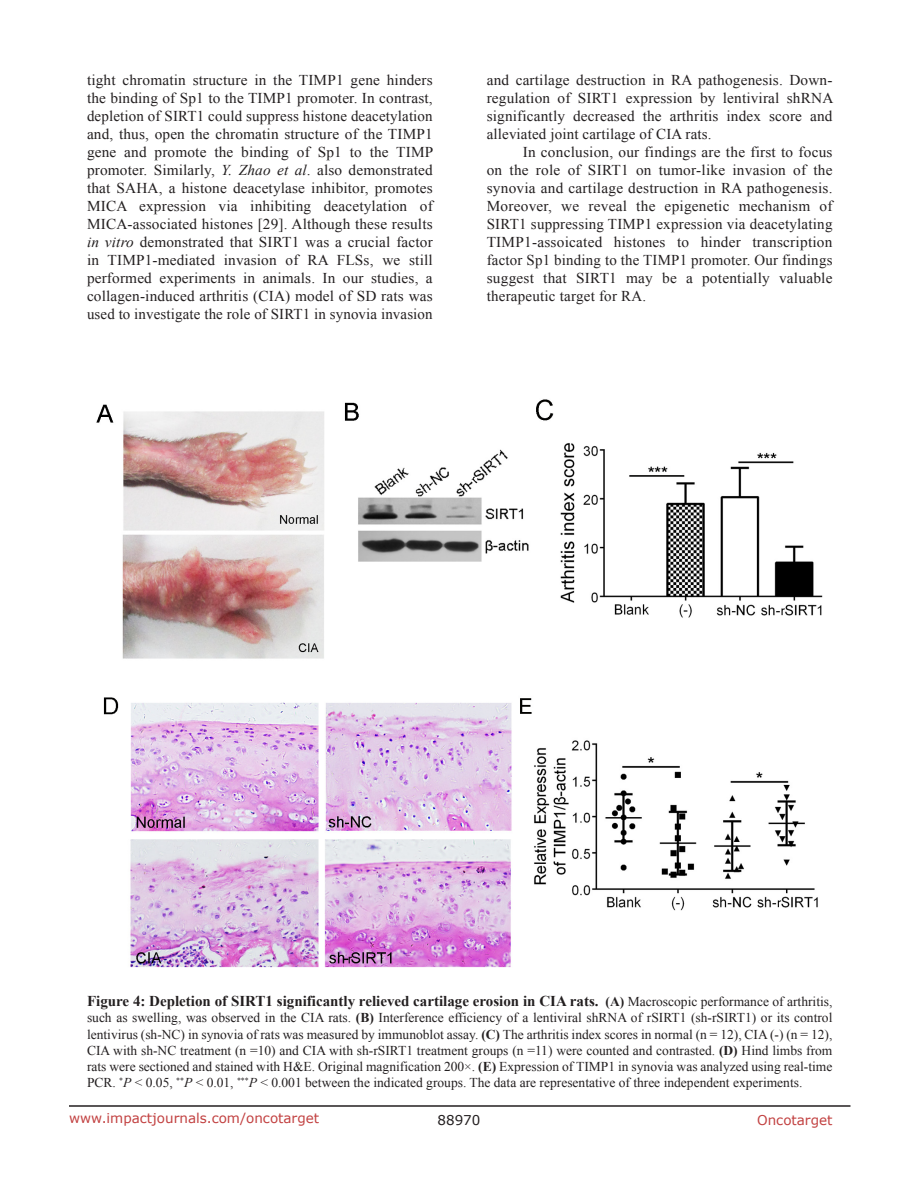
<style>
.page{position:relative;width:918px;height:1188px;background:#fff}
.page>*{position:absolute;margin:0;border:0;box-sizing:border-box;transform-origin:0 0}
.BodyText{font:15px/18px "Times New Roman";letter-spacing:.01em;color:#231f20;text-align:justify}
.figuretext{font:700 15px "Times New Roman";color:#231f20}
.figuretext-2{font:13.5px/16.2px "Times New Roman";color:#231f20;text-align:justify}
.t1{font:13.5px "Verdana";color:#c24141}
.t2{font:13.5px "Verdana";color:#231f20}
.s1{font-style:italic}
.s2{font-size:13.5px}
.s3{font-weight:400;font-size:13.5px}
.s4{font-weight:700}
</style>
<div class="page">
<hr style="left:69px;top:1105px;width:781px;height:2px;background:#231f20">
<img style="left:96px;top:399px;width:727px;height:569px">
<p class="BodyText" style="left:87px;top:71px;width:348px">tight chromatin structure in the TIMP1 gene hinders the binding of Sp1 to the TIMP1 promoter. In contrast, depletion of SIRT1 could suppress histone deacetylation and, thus, open the chromatin structure of the TIMP1 gene and promote the binding of Sp1 to the TIMP promoter. Similarly, <span class="s1">Y. Zhao et al</span>. also demonstrated that SAHA, a histone deacetylase inhibitor, promotes MICA expression via inhibiting deacetylation of MICA-associated histones [29]. Although these results <span class="s1">in vitro</span> demonstrated that SIRT1 was a crucial factor in TIMP1-mediated invasion of RA FLSs, we still performed experiments in animals. In our studies, a collagen-induced arthritis (CIA) model of SD rats was used to investigate the role of SIRT1 in synovia invasion</p>
<p class="BodyText" style="left:487px;top:71px;width:348px">and cartilage destruction in RA pathogenesis. Down&shy;regulation of SIRT1 expression by lentiviral shRNA significantly decreased the arthritis index score and alleviated joint cartilage of CIA rats.</p>
<p class="BodyText" style="left:487px;top:143px;width:347px;text-indent:36px">In conclusion, our findings are the first to focus on the role of SIRT1 on tumor-like invasion of the synovia and cartilage destruction in RA pathogenesis.<br>Moreover, we reveal the epigenetic mechanism of SIRT1 suppressing TIMP1 expression via deacetylating TIMP1-assoicated histones to hinder transcription factor Sp1 binding to the TIMP1 promoter. Our findings suggest that SIRT1 may be a potentially valuable therapeutic target for RA.</p>
<p class="figuretext" style="left:87px;top:990px;width:747px">Figure 4: Depletion of SIRT1 significantly relieved cartilage erosion in CIA rats. <span class="s2">(A)</span> <span class="s3">Macroscopic performance of arthritis,</span></p>
<p class="figuretext-2" style="left:87px;top:1009px;width:747px">such as swelling, was observed in the CIA rats. <span class="s4">(B)</span> Interference efficiency of a lentiviral shRNA of rSIRT1 (sh-rSIRT1) or its control lentivirus (sh-NC) in synovia of rats was measured by immunoblot assay. <span class="s4">(C)</span> The arthritis index scores in normal (n = 12), CIA (-) (n = 12), CIA with sh-NC treatment (n =10) and CIA with sh-rSIRT1 treatment groups (n =11) were counted and contrasted. <span class="s4">(D)</span> Hind limbs from rats were sectioned and stained with H&amp;E. Original magnification 200×. <span class="s4">(E)</span> Expression of TIMP1 in synovia was analyzed using real-time PCR. <sup>*</sup><span class="s1">P</span> &lt; 0.05, <sup>**</sup><span class="s1">P</span> &lt; 0.01, <sup>***</sup><span class="s1">P</span> &lt; 0.001 between the indicated groups. The data are representative of three independent experiments.</p>
<p class="t1" style="left:69px;top:1109px;width:252px">www.impactjournals.com/oncotarget</p>
<p class="t2" style="left:438px;top:1111px;width:44px">88970</p>
<p class="t1" style="left:757px;top:1111px;width:77px">Oncotarget</p>
</div>
